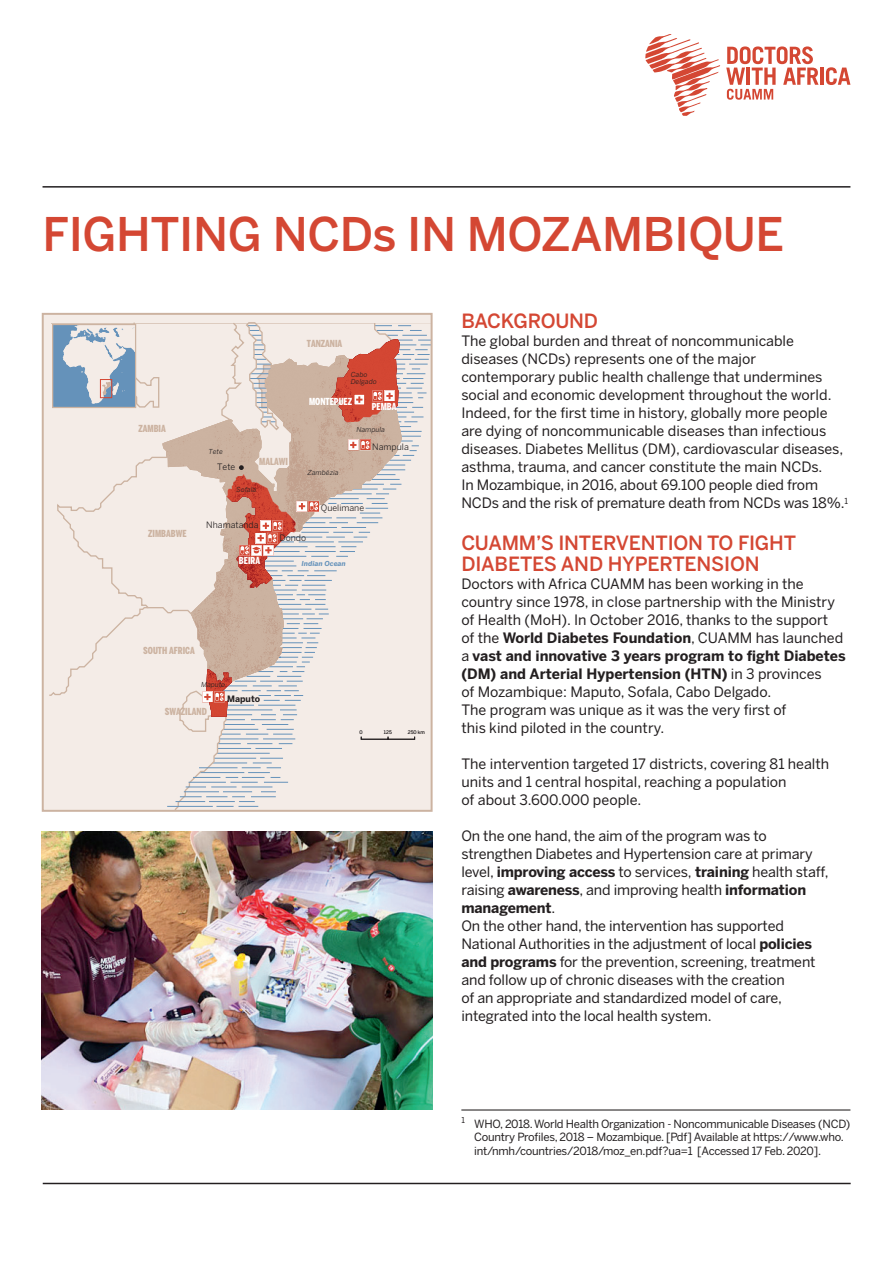
<style>
.page{position:relative;width:893px;height:1263px;background:#fff}
.page>*{position:absolute;margin:0;border:0;box-sizing:border-box;transform-origin:0 0}
.t1{font:500 46.05px "Benton Sans";letter-spacing:-.01em;color:#d44733}
.t2{font:500 19.5px/21px "Benton Sans";letter-spacing:-.01em;color:#d44733}
.t3{font:14.25px/18px "Benton Sans";letter-spacing:-.01em;color:#231f20}
.t4{font:11.25px/13.5px "Benton Sans";letter-spacing:-.02em;color:#231f20}
.t5{font:900 9.6px "Benton Sans Comp";color:#ccb3a1}
.t6{font:900 9.6px "Benton Sans Comp";letter-spacing:.005em;color:#fff}
.t7{font:8.7px "Benton Sans";color:#231f20}
.t8{font:700 8.7px "Benton Sans";color:#231f20}
.t9{font:italic 6.9px "Benton Sans";letter-spacing:.01em;color:#231f20}
.t10{font:italic 700 6.9px "Benton Sans";letter-spacing:.01em;color:#6592ba}
.t11{font:4.8px "Benton Sans";letter-spacing:.02em;color:#231f20}
.s1{font-weight:700}
</style>
<div class="page">
<hr style="left:461px;top:1109px;width:389px;height:1px;background:#231f20">
<img style="left:42px;top:831px;width:391px;height:279px">
<div style="left:43px;top:314px;width:389px;height:497px;background:#f4ece7"></div>
<svg style="left:52px;top:324px;width:364px;height:485px"></svg>
<div style="left:53px;top:324px;width:83px;height:83px;background:#6592ba"></div>
<svg style="left:63px;top:326px;width:71px;height:78px"></svg>
<div style="left:52px;top:324px;width:84px;height:84px;border:1px solid #ccb3a1"></div>
<div style="left:100px;top:379px;width:12px;height:19px;border:1px solid #d44733"></div>
<hr style="left:167px;top:806px;width:46px;height:1px;background:#6592ba">
<svg style="left:176px;top:758px;width:112px;height:51px"></svg>
<img style="left:206px;top:339px;width:194px;height:378px">
<svg style="left:202px;top:570px;width:135px;height:132px"></svg>
<svg style="left:226px;top:325px;width:204px;height:232px"></svg>
<div style="left:42px;top:313px;width:391px;height:499px;border:2px solid #ccb3a1"></div>
<svg style="left:645px;top:34px;width:75px;height:82px"></svg>
<svg style="left:726px;top:46px;width:92px;height:54px"></svg>
<hr style="left:820px;top:68px;width:3px;height:17px;background:#d44733">
<svg style="left:826px;top:67px;width:24px;height:18px"></svg>
<hr style="left:43px;top:1183px;width:808px;height:1px;background:#231f20">
<hr style="left:43px;top:186px;width:807px;height:2px;background:#231f20">
<h1 class="t1" style="left:43px;top:207px;width:743px">FIGHTING NCDs IN MOZAMBIQUE</h1>
<p class="t5" style="left:307px;top:338px;width:37px">TANZANIA</p>
<p class="t9" style="left:351px;top:370px;width:18px">Cabo</p>
<p class="t9" style="left:351px;top:378px;width:27px">Delgado</p>
<p class="t5" style="left:138px;top:423px;width:29px">ZAMBIA</p>
<p class="t5" style="left:148px;top:528px;width:40px">ZIMBABWE</p>
<p class="t6" style="left:309px;top:396px;width:45px">MONTEPUEZ</p>
<p class="t6" style="left:372px;top:401px;width:26px">PEMBA</p>
<p class="t9" style="left:209px;top:447px;width:16px">Tete</p>
<p class="t7" style="left:217px;top:461px;width:20px">Tete</p>
<p class="t5" style="left:259px;top:455px;width:30px">MALAWI</p>
<p class="t9" style="left:236px;top:485px;width:21px">Sofala</p>
<p class="t7" style="left:206px;top:520px;width:54px">Nhamatanda</p>
<p class="t9" style="left:356px;top:425px;width:30px">Nampula</p>
<p class="t9" style="left:308px;top:468px;width:32px">Zambézia</p>
<p class="t7" style="left:372px;top:442px;width:38px">Nampula</p>
<p class="t7" style="left:321px;top:503px;width:45px">Quelimane</p>
<p class="t6" style="left:239px;top:555px;width:23px">BEIRA</p>
<p class="t7" style="left:280px;top:533px;width:28px">Dondo</p>
<p class="t10" style="left:302px;top:559px;width:46px">Indian Ocean</p>
<p class="t5" style="left:143px;top:645px;width:53px">SOUTH AFRICA</p>
<p class="t9" style="left:201px;top:681px;width:26px">Maputo</p>
<p class="t5" style="left:165px;top:705px;width:43px">SWAZILAND</p>
<p class="t8" style="left:227px;top:694px;width:34px">Maputo</p>
<p class="t11" style="left:360px;top:729px;width:5px">0</p>
<p class="t11" style="left:384px;top:729px;width:9px">125</p>
<p class="t11" style="left:408px;top:729px;width:19px">250 km</p>
<h2 class="t2" style="left:461px;top:310px;width:138px">BACKGROUND</h2>
<p class="t3" style="left:461px;top:332px;width:388px">The global burden and threat of noncommunicable diseases (NCDs) represents one of the major contemporary public health challenge that undermines social and economic development throughout the world.<br>Indeed, for the first time in history, globally more people are dying of noncommunicable diseases than infectious diseases. Diabetes Mellitus (DM), cardiovascular diseases, asthma, trauma, and cancer constitute the main NCDs.<br>In Mozambique, in 2016, about 69.100 people died from NCDs and the risk of premature death from NCDs was 18%.<sup>1</sup></p>
<h2 class="t2" style="left:461px;top:532px;width:336px">CUAMM’S INTERVENTION TO FIGHT<br>DIABETES AND HYPERTENSION</h2>
<p class="t3" style="left:461px;top:574px;width:386px">Doctors with Africa CUAMM has been working in the country since 1978, in close partnership with the Ministry of Health (MoH). In October 2016, thanks to the support<br>of the <span class="s1">World Diabetes Foundation</span>, CUAMM has launched a <span class="s1">vast and innovative 3 years program to fight Diabetes (DM) and Arterial Hypertension (HTN)</span> in 3 provinces<br>of Mozambique: Maputo, Sofala, Cabo Delgado.<br>The program was unique as it was the very first of<br>this kind piloted in the country.</p>
<p class="t3" style="left:461px;top:754px;width:369px">The intervention targeted 17 districts, covering 81 health units and 1 central hospital, reaching a population<br>of about 3.600.000 people.</p>
<p class="t3" style="left:461px;top:826px;width:369px">On the one hand, the aim of the program was to strengthen Diabetes and Hypertension care at primary level, <span class="s1">improving access</span> to services, <span class="s1">training</span> health staff, raising <span class="s1">awareness</span>, and improving health <span class="s1">information management</span>.<br>On the other hand, the intervention has supported National Authorities in the adjustment of local <span class="s1">policies and programs</span> for the prevention, screening, treatment and follow up of chronic diseases with the creation<br>of an appropriate and standardized model of care, integrated into the local health system.</p>
<p class="t4" style="left:474px;top:1116px;width:378px;text-indent:-13px"><sup>1</sup> WHO, 2018. World Health Organization - Noncommunicable Diseases (NCD)<br>Country Profiles, 2018 – Mozambique. [Pdf] Available at https://www.who. int/nmh/countries/2018/moz_en.pdf?ua=1 [Accessed 17 Feb. 2020].</p>
</div>
